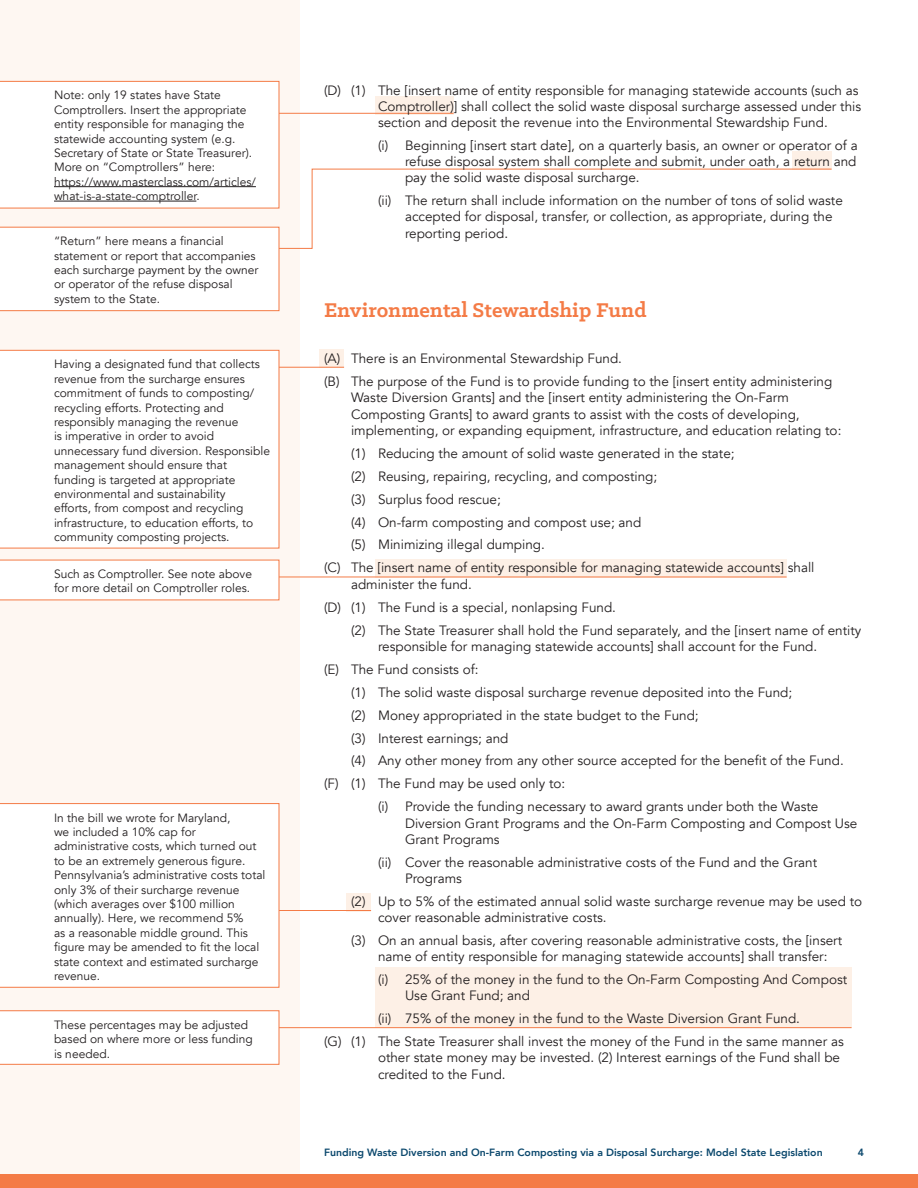
<style>
.page{position:relative;width:918px;height:1188px;background:#fff}
.page>*{position:absolute;margin:0;border:0;box-sizing:border-box;transform-origin:0 0}
.Head_B{font:700 22.5px "Klinic Slab";color:#f47b46}
.Text{font:13.5px/16.2px "Avenir";color:#231f20}
.Note{font:12px/14.4px "Avenir";color:#231f20}
.t1{font:800 10.5px "Avenir";color:#0b486d}
</style>
<div class="page">
<div style="left:0;top:0;width:299px;height:1188px;background:#fef7f2"></div>
<div style="left:375px;top:96px;width:79px;height:18px;background:#fdf0e6"></div>
<div style="left:792px;top:152px;width:40px;height:18px;background:#fdf0e6"></div>
<div style="left:319px;top:350px;width:25px;height:18px;background:#fdf0e6"></div>
<div style="left:346px;top:893px;width:25px;height:18px;background:#fdf0e6"></div>
<div style="left:375px;top:560px;width:412px;height:18px;background:#fdf0e6"></div>
<div style="left:375px;top:968px;width:477px;height:60px;background:#fdf0e6"></div>
<hr style="left:233px;top:113px;width:221px;height:1px;background:#f47b46">
<svg style="left:269px;top:168px;width:563px;height:81px"></svg>
<svg style="left:279px;top:366px;width:66px;height:81px"></svg>
<svg style="left:279px;top:910px;width:93px;height:81px"></svg>
<hr style="left:267px;top:577px;width:520px;height:1px;background:#f47b46">
<hr style="left:270px;top:1027px;width:582px;height:1px;background:#f47b46">
<div style="left:0;top:1174px;width:918px;height:14px;background:#f47b46"></div>
<div style="left:0;top:81px;width:279px;height:127px;background:#fff"></div>
<div style="left:0;top:227px;width:279px;height:84px;background:#fff"></div>
<div style="left:0;top:350px;width:279px;height:198px;background:#fff"></div>
<div style="left:0;top:803px;width:279px;height:185px;background:#fff"></div>
<div style="left:0;top:560px;width:279px;height:40px;background:#fff"></div>
<svg style="left:0;top:1010px;width:279px;height:55px"></svg>
<hr style="left:54px;top:186px;width:202px;height:1px;background:#231f20">
<hr style="left:54px;top:201px;width:142px;height:1px;background:#231f20">
<p class="Note" style="left:54px;top:88px;width:203px">Note: only 19 states have State Comptrollers. Insert the appropriate entity responsible for managing the statewide accounting system (e.g.<br>Secretary of State or State Treasurer).<br>More on “Comptrollers” here: https://www.masterclass.com/articles/ what-is-a-state-comptroller.</p>
<p class="Note" style="left:54px;top:234px;width:206px">“Return” here means a financial statement or report that accompanies each surcharge payment by the owner or operator of the refuse disposal system to the State.</p>
<p class="Note" style="left:54px;top:357px;width:218px">Having a designated fund that collects revenue from the surcharge ensures commitment of funds to composting/ recycling efforts. Protecting and responsibly managing the revenue<br>is imperative in order to avoid unnecessary fund diversion. Responsible management should ensure that funding is targeted at appropriate environmental and sustainability<br>efforts, from compost and recycling infrastructure, to education efforts, to community composting projects.</p>
<p class="Note" style="left:54px;top:567px;width:200px">Such as Comptroller. See note above for more detail on Comptroller roles.</p>
<p class="Note" style="left:54px;top:810px;width:213px">In the bill we wrote for Maryland,<br>we included a 10% cap for administrative costs, which turned out to be an extremely generous figure.<br>Pennsylvania’s administrative costs total only 3% of their surcharge revenue (which averages over $100 million annually). Here, we recommend 5%<br>as a reasonable middle ground. This figure may be amended to fit the local state context and estimated surcharge revenue.</p>
<p class="Note" style="left:54px;top:1018px;width:200px">These percentages may be adjusted based on where more or less funding is needed.</p>
<p class="Text" style="left:378px;top:82px;width:485px;text-indent:-54px">(D) (1) The [insert name of entity responsible for managing statewide accounts (such as<br>Comptroller)] shall collect the solid waste disposal surcharge assessed under this section and deposit the revenue into the Environmental Stewardship Fund.</p>
<p class="Text" style="left:405px;top:137px;width:454px;text-align:justify;text-indent:-27px">(i) Beginning [insert start date], on a quarterly basis, an owner or operator of a refuse disposal system shall complete and submit, under oath, a return and pay the solid waste disposal surcharge.</p>
<p class="Text" style="left:405px;top:193px;width:439px;text-indent:-27px">(ii) The return shall include information on the number of tons of solid waste accepted for disposal, transfer, or collection, as appropriate, during the reporting period.</p>
<p class="Head_B" style="left:324px;top:296px;width:324px">Environmental Stewardship Fund</p>
<p class="Text" style="left:324px;top:351px;width:300px">(A) There is an Environmental Stewardship Fund.</p>
<p class="Text" style="left:351px;top:374px;width:492px;text-indent:-27px">(B) The purpose of the Fund is to provide funding to the [insert entity administering Waste Diversion Grants] and the [insert entity administering the On-Farm Composting Grants] to award grants to assist with the costs of developing, implementing, or expanding equipment, infrastructure, and education relating to:</p>
<p class="Text" style="left:351px;top:445px;width:385px">(1) Reducing the amount of solid waste generated in the state;</p>
<p class="Text" style="left:351px;top:468px;width:308px">(2) Reusing, repairing, recycling, and composting;</p>
<p class="Text" style="left:351px;top:491px;width:151px">(3) Surplus food rescue;</p>
<p class="Text" style="left:351px;top:514px;width:292px">(4) On-farm composting and compost use; and</p>
<p class="Text" style="left:351px;top:537px;width:195px">(5) Minimizing illegal dumping.</p>
<p class="Text" style="left:351px;top:560px;width:465px;text-indent:-27px">(C) The [insert name of entity responsible for managing statewide accounts] shall administer the fund.</p>
<p class="Text" style="left:324px;top:599px;width:294px">(D) (1) The Fund is a special, nonlapsing Fund.</p>
<p class="Text" style="left:378px;top:622px;width:485px;text-indent:-27px">(2) The State Treasurer shall hold the Fund separately, and the [insert name of entity responsible for managing statewide accounts] shall account for the Fund.</p>
<p class="Text" style="left:324px;top:661px;width:156px">(E) The Fund consists of:</p>
<p class="Text" style="left:351px;top:684px;width:443px">(1) The solid waste disposal surcharge revenue deposited into the Fund;</p>
<p class="Text" style="left:351px;top:707px;width:349px">(2) Money appropriated in the state budget to the Fund;</p>
<p class="Text" style="left:351px;top:730px;width:159px">(3) Interest earnings; and</p>
<p class="Text" style="left:351px;top:753px;width:494px">(4) Any other money from any other source accepted for the benefit of the Fund.</p>
<p class="Text" style="left:324px;top:776px;width:243px">(F) (1) The Fund may be used only to:</p>
<p class="Text" style="left:405px;top:799px;width:454px;text-indent:-27px">(i) Provide the funding necessary to award grants under both the Waste<br>Diversion Grant Programs and the On-Farm Composting and Compost Use<br>Grant Programs</p>
<p class="Text" style="left:405px;top:854px;width:414px;text-indent:-27px">(ii) Cover the reasonable administrative costs of the Fund and the Grant<br>Programs</p>
<p class="Text" style="left:378px;top:893px;width:486px;text-indent:-27px">(2) Up to 5% of the estimated annual solid waste surcharge revenue may be used to cover reasonable administrative costs.</p>
<p class="Text" style="left:378px;top:932px;width:466px;text-indent:-27px">(3) On an annual basis, after covering reasonable administrative costs, the [insert name of entity responsible for managing statewide accounts] shall transfer:</p>
<p class="Text" style="left:405px;top:972px;width:444px;text-indent:-27px">(i) 25% of the money in the fund to the On-Farm Composting And Compost<br>Use Grant Fund; and</p>
<p class="Text" style="left:378px;top:1011px;width:424px">(ii) 75% of the money in the fund to the Waste Diversion Grant Fund.</p>
<p class="Text" style="left:378px;top:1034px;width:467px;text-indent:-54px">(G) (1) The State Treasurer shall invest the money of the Fund in the same manner as other state money may be invested. (2) Interest earnings of the Fund shall be credited to the Fund.</p>
<p class="t1" style="left:324px;top:1144px;width:500px">Funding Waste Diversion and On-Farm Composting via a Disposal Surcharge: Model State Legislation</p>
<p class="t1" style="left:858px;top:1144px;width:8px">4</p>
</div>
